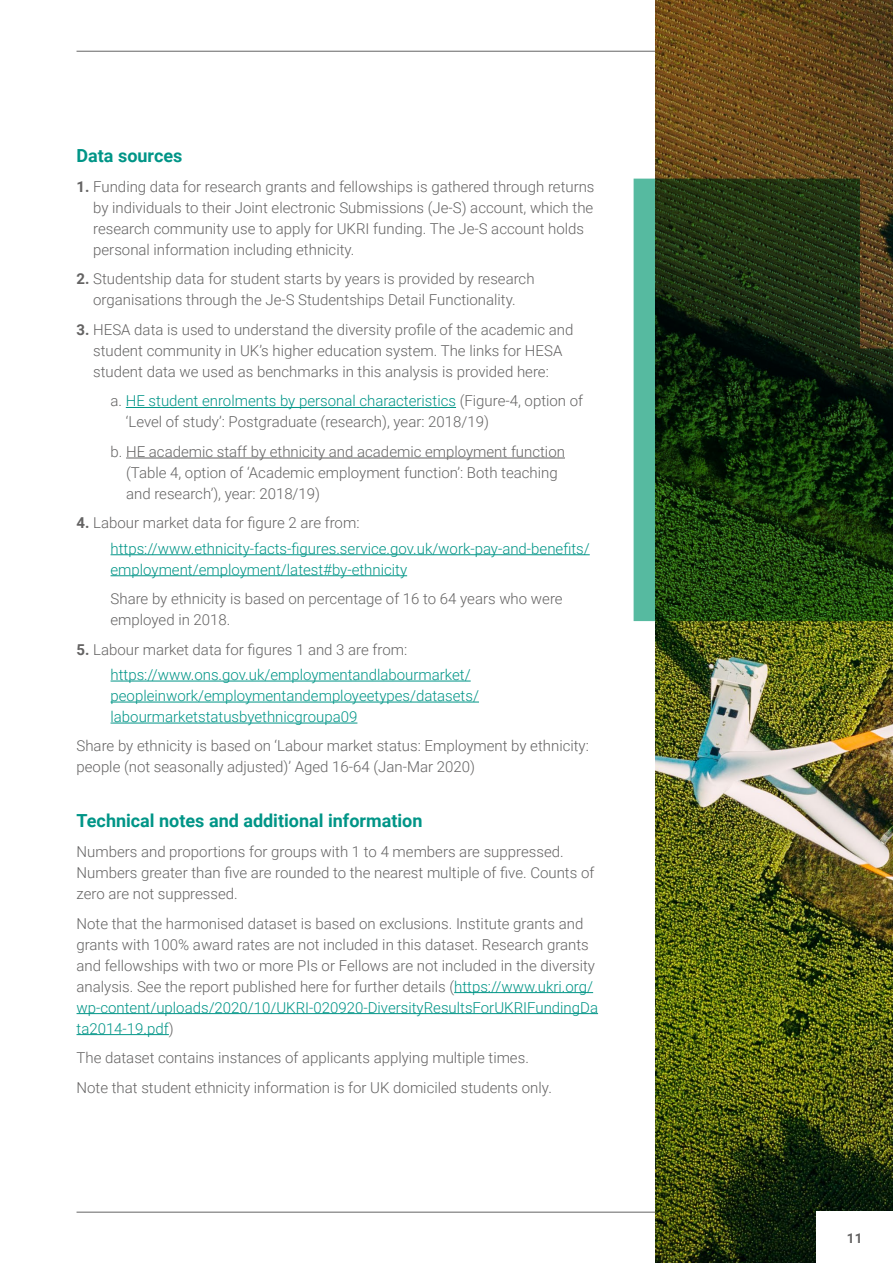
<style>
.page{position:relative;width:893px;height:1263px;background:#fff}
.page>*{position:absolute;margin:0;border:0;box-sizing:border-box;transform-origin:0 0}
.Sub_head{font:700 18px "Roboto";color:#009587}
.Body_copy{font:300 15px/21px "Roboto";color:#646363}
.Body_copy-2{font:300 15px/21px "Roboto";color:#009587}
.Body_copy-3{font:700 13.5px "Roboto";color:#646363}
.s1{font-weight:700}
.s2{color:#009587}
</style>
<div class="page">
<hr style="left:77px;top:51px;width:739px;height:1px;background:#646363">
<hr style="left:77px;top:1212px;width:739px;height:1px;background:#646363">
<hr style="left:126px;top:407px;width:330px;height:1px;background:#009587">
<hr style="left:126px;top:458px;width:439px;height:1px;background:#646363">
<hr style="left:111px;top:554px;width:479px;height:1px;background:#009587">
<hr style="left:111px;top:575px;width:296px;height:1px;background:#009587">
<hr style="left:111px;top:681px;width:360px;height:1px;background:#009587">
<hr style="left:111px;top:702px;width:368px;height:1px;background:#009587">
<hr style="left:111px;top:723px;width:246px;height:1px;background:#009587">
<hr style="left:454px;top:992px;width:139px;height:1px;background:#009587">
<hr style="left:77px;top:1013px;width:521px;height:1px;background:#009587">
<hr style="left:77px;top:1034px;width:92px;height:1px;background:#009587">
<img style="left:655px;top:0;width:238px;height:1263px">
<div style="left:816px;top:1212px;width:77px;height:51px;background:#fff"></div>
<img style="left:634px;top:179px;width:259px;height:519px">
<p class="Sub_head" style="left:77px;top:143px;width:107px">Data sources</p>
<p class="Body_copy" style="left:93px;top:175px;width:503px;text-indent:-17px"><span class="s1">1.</span> Funding data for research grants and fellowships is gathered through returns by individuals to their Joint electronic Submissions (Je-S) account, which the research community use to apply for UKRI funding. The Je-S account holds personal information including ethnicity.</p>
<p class="Body_copy" style="left:77px;top:268px;width:460px;text-align:center"><span class="s1">2.</span> Studentship data for student starts by years is provided by research organisations through the Je-S Studentships Detail Functionality.</p>
<p class="Body_copy" style="left:77px;top:318px;width:498px;text-align:center"><span class="s1">3.</span> HESA data is used to understand the diversity profile of the academic and student community in UK’s higher education system. The links for HESA student data we used as benchmarks in this analysis is provided here:</p>
<p class="Body_copy" style="left:126px;top:390px;width:459px;text-indent:-15px">a. <span class="s2">HE student enrolments by personal characteristics</span> (Figure-4, option of ‘Level of study’: Postgraduate (research), year: 2018/19)</p>
<p class="Body_copy" style="left:126px;top:440px;width:440px;text-indent:-16px">b. HE academic staff by ethnicity and academic employment function (Table 4, option of ‘Academic employment function’: Both teaching and research’), year: 2018/19)</p>
<p class="Body_copy" style="left:77px;top:512px;width:284px"><span class="s1">4.</span> Labour market data for figure 2 are from:</p>
<p class="Body_copy-2" style="left:111px;top:537px;width:481px">https://www.ethnicity-facts-figures.service.gov.uk/work-pay-and-benefits/ employment/employment/latest#by-ethnicity</p>
<p class="Body_copy" style="left:111px;top:588px;width:454px">Share by ethnicity is based on percentage of 16 to 64 years who were employed in 2018.</p>
<p class="Body_copy" style="left:77px;top:638px;width:332px"><span class="s1">5.</span> Labour market data for figures 1 and 3 are from:</p>
<p class="Body_copy-2" style="left:111px;top:663px;width:370px">https://www.ons.gov.uk/employmentandlabourmarket/ peopleinwork/employmentandemployeetypes/datasets/ labourmarketstatusbyethnicgroupa09</p>
<p class="Body_copy" style="left:77px;top:735px;width:514px">Share by ethnicity is based on ‘Labour market status: Employment by ethnicity: people (not seasonally adjusted)’ Aged 16-64 (Jan-Mar 2020)</p>
<p class="Sub_head" style="left:77px;top:808px;width:347px">Technical notes and additional information</p>
<p class="Body_copy" style="left:77px;top:840px;width:519px">Numbers and proportions for groups with 1 to 4 members are suppressed.<br>Numbers greater than five are rounded to the nearest multiple of five. Counts of zero are not suppressed.</p>
<p class="Body_copy" style="left:77px;top:912px;width:523px">Note that the harmonised dataset is based on exclusions. Institute grants and grants with 100% award rates are not included in this dataset. Research grants and fellowships with two or more PIs or Fellows are not included in the diversity analysis. See the report published here for further details (<span class="s2">https://www.ukri.org/ wp-content/uploads/2020/10/UKRI-020920-DiversityResultsForUKRIFundingDa ta2014-19.pdf</span>)</p>
<p class="Body_copy" style="left:77px;top:1046px;width:454px">The dataset contains instances of applicants applying multiple times.</p>
<p class="Body_copy" style="left:77px;top:1076px;width:477px">Note that student ethnicity information is for UK domiciled students only.</p>
<p class="Body_copy-3" style="left:847px;top:1228px;width:17px">11</p>
</div>
